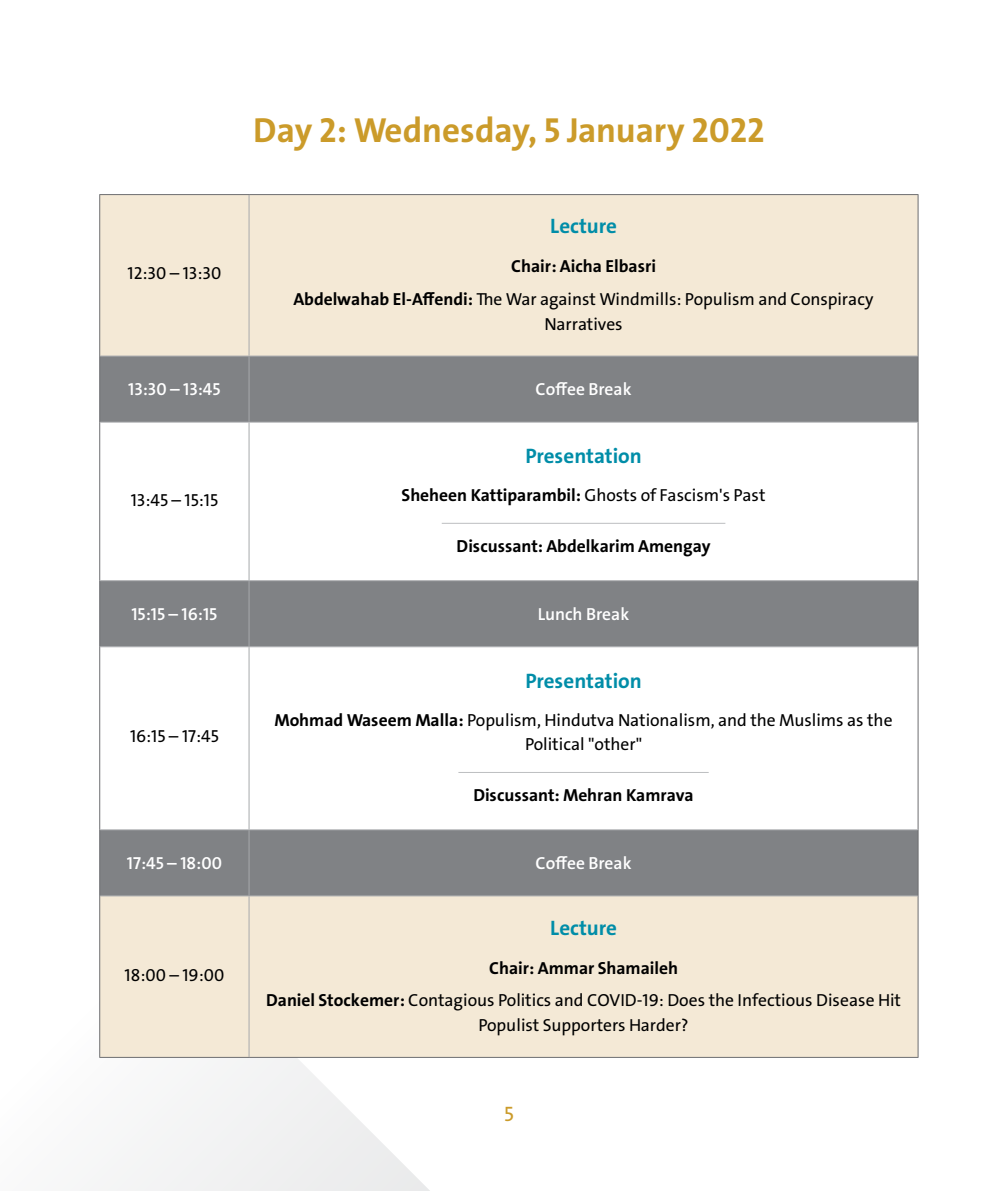
<style>
.page{position:relative;width:993px;height:1191px;background:#fff}
.page>*{position:absolute;margin:0;border:0;box-sizing:border-box;transform-origin:0 0}
.t1{font:700 35px "Bahij The Sans Arabic";color:#cb9b2a}
.t2{font:700 21px "Bahij The Sans Arabic";color:#008da8}
.t3{font:21px "Bahij The Sans Arabic";color:#cb9b2a}
.t4{font:17.5px/32.7px "Bahij The Sans Arabic";color:#000;text-align:center}
.t5{font:700 17.5px "Bahij The Sans Arabic";color:#000}
.t6{font:600 17.5px "Bahij The Sans Arabic";color:#fff}
.s1{font-weight:700}
.s2{font-weight:400}
</style>
<div class="page">
<svg style="left:107px;top:1058px;width:323px;height:133px"></svg>
<div style="left:100px;top:195px;width:817px;height:862px;background:#f4e9d6"></div>
<div style="left:100px;top:357px;width:817px;height:538px;background:#808285"></div>
<svg style="left:100px;top:423px;width:817px;height:406px"></svg>
<hr style="left:99px;top:194px;width:150px;height:1px;background:#6d6e71">
<hr style="left:99px;top:195px;width:1px;height:161px;background:#6d6e71">
<hr style="left:249px;top:194px;width:669px;height:1px;background:#6d6e71">
<hr style="left:917px;top:195px;width:1px;height:161px;background:#6d6e71">
<hr style="left:99px;top:356px;width:1px;height:66px;background:#6d6e71">
<hr style="left:917px;top:356px;width:1px;height:66px;background:#6d6e71">
<hr style="left:99px;top:422px;width:1px;height:158px;background:#6d6e71">
<hr style="left:917px;top:422px;width:1px;height:158px;background:#6d6e71">
<hr style="left:99px;top:580px;width:1px;height:67px;background:#6d6e71">
<hr style="left:917px;top:580px;width:1px;height:67px;background:#6d6e71">
<hr style="left:99px;top:647px;width:1px;height:183px;background:#6d6e71">
<hr style="left:917px;top:647px;width:1px;height:183px;background:#6d6e71">
<hr style="left:99px;top:830px;width:1px;height:66px;background:#6d6e71">
<hr style="left:917px;top:830px;width:1px;height:66px;background:#6d6e71">
<hr style="left:99px;top:896px;width:1px;height:161px;background:#6d6e71">
<hr style="left:917px;top:896px;width:1px;height:161px;background:#6d6e71">
<hr style="left:99px;top:1057px;width:150px;height:1px;background:#6d6e71">
<hr style="left:249px;top:1057px;width:669px;height:1px;background:#6d6e71">
<hr style="left:248px;top:195px;width:1px;height:161px;background:#a7a9ac">
<hr style="left:100px;top:356px;width:149px;height:1px;background:#a7a9ac">
<hr style="left:249px;top:356px;width:668px;height:1px;background:#a7a9ac">
<hr style="left:248px;top:356px;width:1px;height:66px;background:#a7a9ac">
<hr style="left:100px;top:422px;width:149px;height:1px;background:#a7a9ac">
<hr style="left:249px;top:422px;width:668px;height:1px;background:#a7a9ac">
<hr style="left:248px;top:422px;width:1px;height:158px;background:#a7a9ac">
<hr style="left:100px;top:580px;width:149px;height:1px;background:#a7a9ac">
<hr style="left:249px;top:580px;width:668px;height:1px;background:#a7a9ac">
<hr style="left:248px;top:581px;width:1px;height:65px;background:#a7a9ac">
<hr style="left:100px;top:646px;width:149px;height:1px;background:#a7a9ac">
<hr style="left:249px;top:646px;width:668px;height:1px;background:#a7a9ac">
<hr style="left:248px;top:647px;width:1px;height:182px;background:#a7a9ac">
<hr style="left:100px;top:829px;width:149px;height:1px;background:#a7a9ac">
<hr style="left:249px;top:829px;width:668px;height:1px;background:#a7a9ac">
<hr style="left:248px;top:830px;width:1px;height:65px;background:#a7a9ac">
<hr style="left:100px;top:895px;width:149px;height:1px;background:#a7a9ac">
<hr style="left:249px;top:895px;width:668px;height:1px;background:#a7a9ac">
<hr style="left:248px;top:896px;width:1px;height:161px;background:#a7a9ac">
<hr style="left:441px;top:523px;width:284px;height:1px;background:#bcbec0">
<hr style="left:458px;top:772px;width:250px;height:1px;background:#bcbec0">
<p class="t4" style="left:127px;top:257px;width:95px">12:30 – 13:30</p>
<h1 class="t1" style="left:253px;top:110px;width:512px">Day 2: Wednesday, 5 January 2022</h1>
<p class="t2" style="left:550px;top:214px;width:68px">Lecture</p>
<p class="t4" style="left:293px;top:250px;width:581px"><span class="s1">Chair: Aicha Elbasri<br>Abdelwahab El-Affendi:</span> The War against Windmills: Populism and Conspiracy</p>
<p class="t4" style="left:544px;top:308px;width:80px">Narratives</p>
<p class="t6" style="left:128px;top:375px;width:94px">13:30 – 13:45</p>
<p class="t6" style="left:535px;top:375px;width:97px">Coffee Break</p>
<p class="t4" style="left:131px;top:483px;width:89px">13:45 – 15:15</p>
<p class="t2" style="left:525px;top:444px;width:118px">Presentation</p>
<p class="t5" style="left:401px;top:485px;width:365px">Sheheen Kattiparambil: <span class="s2">Ghosts of Fascism's Past</span></p>
<p class="t5" style="left:456px;top:535px;width:255px">Discussant: Abdelkarim Amengay</p>
<p class="t6" style="left:131px;top:599px;width:87px">15:15 – 16:15</p>
<p class="t6" style="left:537px;top:599px;width:93px">Lunch Break</p>
<p class="t4" style="left:130px;top:720px;width:90px">16:15 – 17:45</p>
<p class="t2" style="left:525px;top:668px;width:118px">Presentation</p>
<p class="t4" style="left:274px;top:707px;width:619px;line-height:24.5px"><span class="s1">Mohmad Waseem Malla:</span> Populism, Hindutva Nationalism, and the Muslims as the<br>Political "other"</p>
<p class="t5" style="left:473px;top:784px;width:222px">Discussant: Mehran Kamrava</p>
<p class="t6" style="left:127px;top:848px;width:97px">17:45 – 18:00</p>
<p class="t6" style="left:535px;top:848px;width:97px">Coffee Break</p>
<p class="t4" style="left:124px;top:958px;width:101px">18:00 – 19:00</p>
<p class="t2" style="left:550px;top:915px;width:68px">Lecture</p>
<p class="t4" style="left:266px;top:951px;width:636px"><span class="s1">Chair: Ammar Shamaileh<br>Daniel Stockemer:</span> Contagious Politics and COVID-19: Does the Infectious Disease Hit</p>
<p class="t4" style="left:478px;top:1009px;width:212px">Populist Supporters Harder?</p>
<p class="t3" style="left:504px;top:1096px;width:11px">5</p>
</div>
